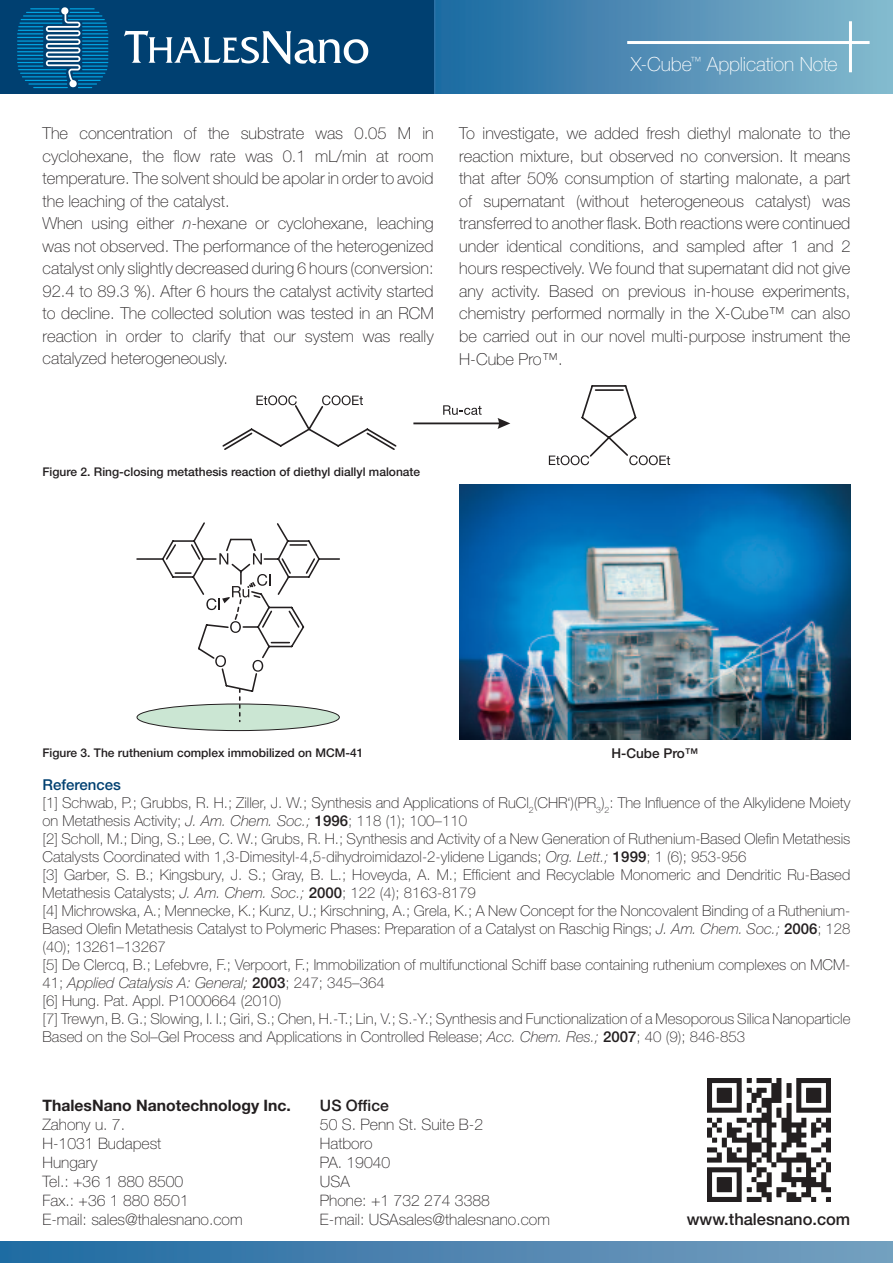
<style>
.page{position:relative;width:893px;height:1263px;background:#fff}
.page>*{position:absolute;margin:0;border:0;box-sizing:border-box;transform-origin:0 0}
.t1{font:100 19.5px "Helvetica Neue LT Std";letter-spacing:-.005em;color:#fff}
.t2{font:100 16.5px/22.5px "Helvetica Neue LT Std";color:#231f20}
.t3{font:500 16.5px "Helvetica Neue LT Std";color:#231f20}
.t4{font:100 15.75px/18.9px "Helvetica Neue LT Std";color:#231f20}
.t5{font:700 15.75px "Helvetica Neue LT Std";color:#231f20}
.t6{font:500 15.75px "Helvetica Neue LT Std";color:#231f20}
.t7{font:100 15px/18px "Helvetica Neue LT Std";color:#231f20}
.t8{font:500 13.5px "Helvetica Neue LT Std";color:#231f20}
.t9{font:500 12px "Helvetica Neue LT Std";color:#231f20}
.s1{font-style:italic}
.s2{font-weight:500;color:#004071}
.s3{font-weight:500}
</style>
<div class="page">
<img style="left:434px;top:0;width:459px;height:94px">
<div style="left:0;top:1px;width:434px;height:93px;background:#004071"></div>
<svg style="left:124px;top:31px;width:244px;height:33px"></svg>
<svg style="left:17px;top:7px;width:91px;height:81px"></svg>
<hr style="left:849px;top:21px;width:3px;height:51px;background:#fff">
<hr style="left:627px;top:41px;width:243px;height:3px;background:#fff">
<img style="left:0;top:1242px;width:893px;height:21px">
<svg style="left:222px;top:385px;width:448px;height:80px"></svg>
<img style="left:459px;top:485px;width:391px;height:255px">
<div style="left:137px;top:704px;width:202px;height:26px;background:#cbe6d3;border-radius:50%"></div>
<div style="left:137px;top:704px;width:202px;height:27px;border:1px solid #231f20;border-radius:50%"></div>
<svg style="left:136px;top:522px;width:204px;height:199px"></svg>
<img style="left:707px;top:1078px;width:123px;height:123px">
<h1 class="t1" style="left:631px;top:53px;width:208px">X-Cube<sup>™</sup> Application Note</h1>
<p class="t2" style="left:43px;top:122px;width:393px">The concentration of the substrate was 0.05 M in cyclohexane, the flow rate was 0.1 mL/min at room temperature. The solvent should be apolar in order to avoid the leaching of the catalyst.<br>When using either <span class="s1">n</span>-hexane or cyclohexane, leaching was not observed. The performance of the heterogenized catalyst only slightly decreased during 6 hours (conversion:<br>92.4 to 89.3 %). After 6 hours the catalyst activity started to decline. The collected solution was tested in an RCM reaction in order to clarify that our system was really catalyzed heterogeneously.</p>
<p class="t2" style="left:459px;top:122px;width:393px;text-align:justify">To investigate, we added fresh diethyl malonate to the reaction mixture, but observed no conversion. It means that after 50% consumption of starting malonate, a part of supernatant (without heterogeneous catalyst) was transferred to another flask. Both reactions were continued under identical conditions, and sampled after 1 and 2 hours respectively. We found that supernatant did not give any activity. Based on previous in-house experiments, chemistry performed normally in the X-Cube™ can also be carried out in our novel multi-purpose instrument the H-Cube Pro™.</p>
<p class="t9" style="left:43px;top:465px;width:379px">Figure 2. Ring-closing metathesis reaction of diethyl diallyl malonate</p>
<p class="t9" style="left:43px;top:745px;width:322px">Figure 3. The ruthenium complex immobilized on MCM-41</p>
<p class="t8" style="left:611px;top:745px;width:88px">H-Cube Pro™</p>
<p class="t7" style="left:43px;top:775px;width:809px"><span class="s2">References<br></span>[1] Schwab, P.; Grubbs, R. H.; Ziller, J. W.; Synthesis and Applications of RuCl<sub>2</sub>(CHR‘)(PR<sub>3</sub>)<sub>2</sub>: The Influence of the Alkylidene Moiety on Metathesis Activity; <span class="s1">J. Am. Chem. Soc.;</span> <span class="s3">1996</span>; 118 (1); 100–110<br>[2] Scholl, M.; Ding, S.; Lee, C. W.; Grubs, R. H.; Synthesis and Activity of a New Generation of Ruthenium-Based Olefin Metathesis Catalysts Coordinated with 1,3-Dimesityl-4,5-dihydroimidazol-2-ylidene Ligands; <span class="s1">Org. Lett.;</span> <span class="s3">1999</span>; 1 (6); 953-956<br>[3] Garber, S. B.; Kingsbury, J. S.; Gray, B. L.; Hoveyda, A. M.; Efficient and Recyclable Monomeric and Dendritic Ru-Based Metathesis Catalysts; <span class="s1">J. Am. Chem. Soc.;</span> <span class="s3">2000</span>; 122 (4); 8163-8179<br>[4] Michrowska, A.; Mennecke, K.; Kunz, U.; Kirschning, A.; Grela, K.; A New Concept for the Noncovalent Binding of a Ruthenium-Based Olefin Metathesis Catalyst to Polymeric Phases: Preparation of a Catalyst on Raschig Rings; <span class="s1">J. Am. Chem. Soc.;</span> <span class="s3">2006</span>; 128 (40); 13261–13267<br>[5] De Clercq, B.; Lefebvre, F.; Verpoort, F.; Immobilization of multifunctional Schiff base containing ruthenium complexes on MCM-41; <span class="s1">Applied Catalysis A: General;</span> <span class="s3">2003</span>; 247; 345–364<br>[6] Hung. Pat. Appl. P1000664 (2010)<br>[7] Trewyn, B. G.; Slowing, I. I.; Giri, S.; Chen, H.-T.; Lin, V.; S.-Y.; Synthesis and Functionalization of a Mesoporous Silica Nanoparticle Based on the Sol–Gel Process and Applications in Controlled Release; <span class="s1">Acc. Chem. Res.;</span> <span class="s3">2007</span>; 40 (9); 846-853</p>
<p class="t5" style="left:43px;top:1096px;width:250px">ThalesNano Nanotechnology Inc.</p>
<p class="t4" style="left:43px;top:1115px;width:202px">Zahony u. 7.<br>H-1031 Budapest<br>Hungary<br>Tel.: +36 1 880 8500<br>Fax.: +36 1 880 8501<br>E-mail: sales@thalesnano.com</p>
<p class="t6" style="left:320px;top:1096px;width:70px">US Office</p>
<p class="t4" style="left:320px;top:1115px;width:231px">50 S. Penn St. Suite B-2<br>Hatboro<br>PA. 19040<br>USA<br>Phone: +1 732 274 3388<br>E-mail: USAsales@thalesnano.com</p>
<p class="t3" style="left:687px;top:1209px;width:165px">www.thalesnano.com</p>
</div>
